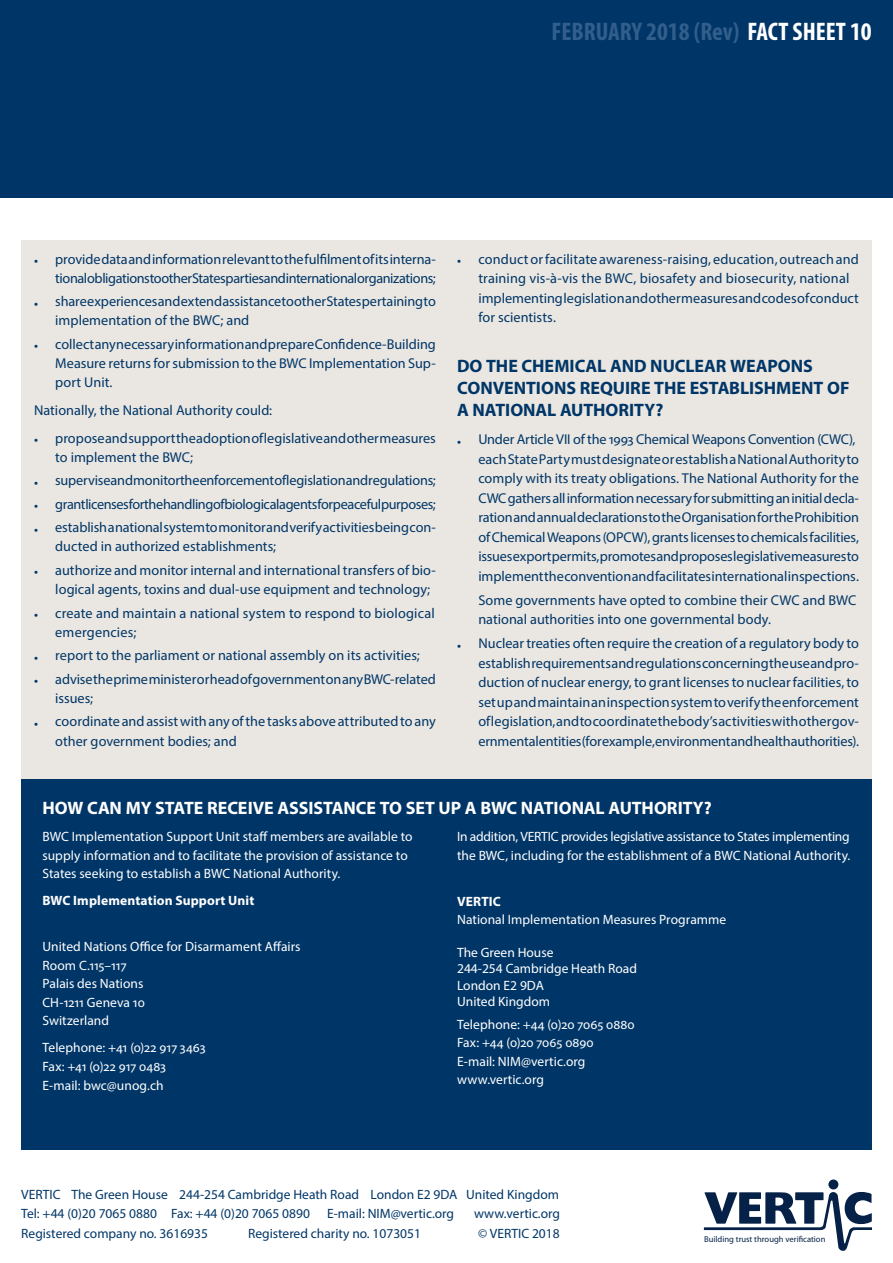
<style>
.page{position:relative;width:893px;height:1263px;background:#fff}
.page>*{position:absolute;margin:0;border:0;box-sizing:border-box;transform-origin:0 0}
.t1{font:700 condensed 25.5px "Myriad Pro";color:#325e8b}
.FS__Header_1{font:700 18px/22px "Myriad Pro";letter-spacing:-.005em;color:#003667}
.FS__Header_1-2{font:700 18px "Myriad Pro";letter-spacing:-.005em;color:#fff}
.FS__Bullet_text{font:14.25px/19.5px "Myriad Pro";letter-spacing:-.005em;color:#003667}
.FS__Bullet_close{font:14.25px/19.5px "Myriad Pro";letter-spacing:.005em;color:#003667;text-align:justify}
.FS__Bullet_text-2{font:14.25px/19.2px "Myriad Pro";letter-spacing:-.025em;color:#003667;text-align:right}
.FS__Bullet_open{font:14.25px/19.2px "Myriad Pro";color:#003667}
.FS__Bullet_text-3{font:14.25px "Myriad Pro";letter-spacing:-.03em;color:#003667}
.FS__Main_body_text{font:14.25px "Myriad Pro";color:#003667}
.FS__Main_body_text-2{font:13.5px/18.6px "Myriad Pro";color:#fff}
.t2{font:13.5px "Myriad Pro";color:#003667}
.FS__Main_body_text-3{font:700 13.5px "Myriad Pro";letter-spacing:.01em;color:#fff}
.t3{font:8.55px "Myriad Pro";color:#052147}
.s1{color:#fff}
</style>
<div class="page">
<div style="left:0;top:0;width:893px;height:198px;background:#003667"></div>
<div style="left:21px;top:240px;width:851px;height:910px;background:#eae6e1"></div>
<svg style="left:704px;top:1179px;width:168px;height:72px"></svg>
<div style="left:21px;top:779px;width:851px;height:371px;background:#003667"></div>
<p class="t1" style="left:551px;top:16px;width:322px">FEBRUARY 2018 (Rev) <span class="s1">FACT SHEET 10</span></p>
<p class="FS__Bullet_text-2" style="left:34px;top:249px;width:403px">• provide data and information relevant to the fulfilment of its interna&shy;tional obligations to other States parties and international organizations;</p>
<p class="FS__Bullet_text" style="left:55px;top:292px;width:382px;text-indent:-21px">• share experiences and extend assistance to other States pertaining to implementation of the BWC; and</p>
<p class="FS__Bullet_close" style="left:55px;top:334px;width:382px;text-indent:-21px">• collect any necessary information and prepare Confidence-Building Measure returns for submission to the BWC Implementation Sup&shy;port Unit.</p>
<p class="FS__Main_body_text" style="left:34px;top:401px;width:240px">Nationally, the National Authority could:</p>
<p class="FS__Bullet_open" style="left:55px;top:428px;width:382px;text-indent:-21px">• propose and support the adoption of legislative and other measures to implement the BWC;</p>
<p class="FS__Bullet_text" style="left:34px;top:471px;width:403px">• supervise and monitor the enforcement of legislation and regulations;</p>
<p class="FS__Bullet_text-3" style="left:34px;top:495px;width:403px">• grant licenses for the handling of biological agents for peaceful purposes;</p>
<p class="FS__Bullet_text" style="left:55px;top:518px;width:382px;text-indent:-21px">• establish a national system to monitor and verify activities being con&shy;ducted in authorized establishments;</p>
<p class="FS__Bullet_text" style="left:55px;top:560px;width:382px;text-indent:-21px">• authorize and monitor internal and international transfers of bio&shy;logical agents, toxins and dual-use equipment and technology;</p>
<p class="FS__Bullet_text" style="left:55px;top:603px;width:381px;text-indent:-21px">• create and maintain a national system to respond to biological emergencies;</p>
<p class="FS__Bullet_text" style="left:34px;top:645px;width:387px">• report to the parliament or national assembly on its activities;</p>
<p class="FS__Bullet_text" style="left:55px;top:669px;width:382px;text-indent:-21px">• advise the prime minister or head of government on any BWC-related issues;</p>
<p class="FS__Bullet_text" style="left:55px;top:712px;width:382px;text-indent:-21px">• coordinate and assist with any of the tasks above attributed to any other government bodies; and</p>
<p class="FS__Bullet_close" style="left:478px;top:249px;width:382px;text-align:left;text-indent:-21px">• conduct or facilitate awareness-raising, education, outreach and training vis-à-vis the BWC, biosafety and biosecurity, national implementing legislation and other measures and codes of conduct for scientists.</p>
<p class="FS__Header_1" style="left:457px;top:355px;width:394px">DO THE CHEMICAL AND NUCLEAR WEAPONS<br>CONVENTIONS REQUIRE THE ESTABLISHMENT OF<br>A NATIONAL AUTHORITY?</p>
<p class="FS__Bullet_text" style="left:478px;top:430px;width:382px;text-indent:-21px">• Under Article VII of the 1993 Chemical Weapons Convention (CWC), each State Party must designate or establish a National Authority to comply with its treaty obligations. The National Authority for the CWC gathers all information necessary for submitting an initial decla&shy;ration and annual declarations to the Organisation for the Prohibition of Chemical Weapons (OPCW), grants licenses to chemicals facilities, issues export permits, promotes and proposes legislative measures to implement the convention and facilitates international inspections.</p>
<p class="FS__Bullet_text" style="left:478px;top:590px;width:379px">Some governments have opted to combine their CWC and BWC national authorities into one governmental body.</p>
<p class="FS__Bullet_text" style="left:478px;top:633px;width:382px;text-align:justify;text-indent:-21px">• Nuclear treaties often require the creation of a regulatory body to establish requirements and regulations concerning the use and pro&shy;duction of nuclear energy, to grant licenses to nuclear facilities, to set up and maintain an inspection system to verify the enforcement of legislation, and to coordinate the body’s activities with other gov&shy;ernmental entities (for example, environment and health authorities).</p>
<p class="FS__Header_1-2" style="left:43px;top:796px;width:671px">HOW CAN MY STATE RECEIVE ASSISTANCE TO SET UP A BWC NATIONAL AUTHORITY?</p>
<p class="FS__Main_body_text-2" style="left:43px;top:827px;width:372px">BWC Implementation Support Unit staff members are available to supply information and to facilitate the provision of assistance to<br>States seeking to establish a BWC National Authority.</p>
<p class="FS__Main_body_text-3" style="left:43px;top:892px;width:213px">BWC Implementation Support Unit</p>
<p class="FS__Main_body_text-2" style="left:43px;top:937px;width:260px">United Nations Office for Disarmament Affairs<br>Room C.115–117<br>Palais des Nations<br>CH-1211 Geneva 10<br>Switzerland</p>
<p class="FS__Main_body_text-2" style="left:43px;top:1038px;width:164px">Telephone: +41 (0)22 917 3463<br>Fax: +41 (0)22 917 0483<br>E-mail: bwc@unog.ch</p>
<p class="FS__Main_body_text-2" style="left:457px;top:827px;width:395px">In addition, VERTIC provides legislative assistance to States implementing the BWC, including for the establishment of a BWC National Authority.</p>
<p class="FS__Main_body_text-3" style="left:457px;top:892px;width:45px">VERTIC</p>
<p class="FS__Main_body_text-2" style="left:457px;top:910px;width:271px">National Implementation Measures Programme</p>
<p class="FS__Main_body_text-2" style="left:457px;top:944px;width:181px;line-height:16.2px">The Green House<br>244-254 Cambridge Heath Road<br>London E2 9DA<br>United Kingdom</p>
<p class="FS__Main_body_text-2" style="left:457px;top:1015px;width:179px">Telephone: +44 (0)20 7065 0880<br>Fax: +44 (0)20 7065 0890<br>E-mail: NIM@vertic.org www.vertic.org</p>
<p class="t2" style="left:21px;top:1186px;width:539px">VERTIC The Green House 244-254 Cambridge Heath Road London E2 9DA United Kingdom</p>
<p class="t2" style="left:21px;top:1205px;width:290px">Tel: +44 (0)20 7065 0880 Fax: +44 (0)20 7065 0890</p>
<p class="t2" style="left:327px;top:1205px;width:128px">E-mail: NIM@vertic.org</p>
<p class="t2" style="left:474px;top:1205px;width:87px">www.vertic.org</p>
<p class="t2" style="left:21px;top:1225px;width:188px">Registered company no. 3616935</p>
<p class="t2" style="left:248px;top:1225px;width:174px">Registered charity no. 1073051</p>
<p class="t2" style="left:478px;top:1225px;width:83px">© VERTIC 2018</p>
<p class="t3" style="left:704px;top:1234px;width:123px">Building trust through verification</p>
</div>
